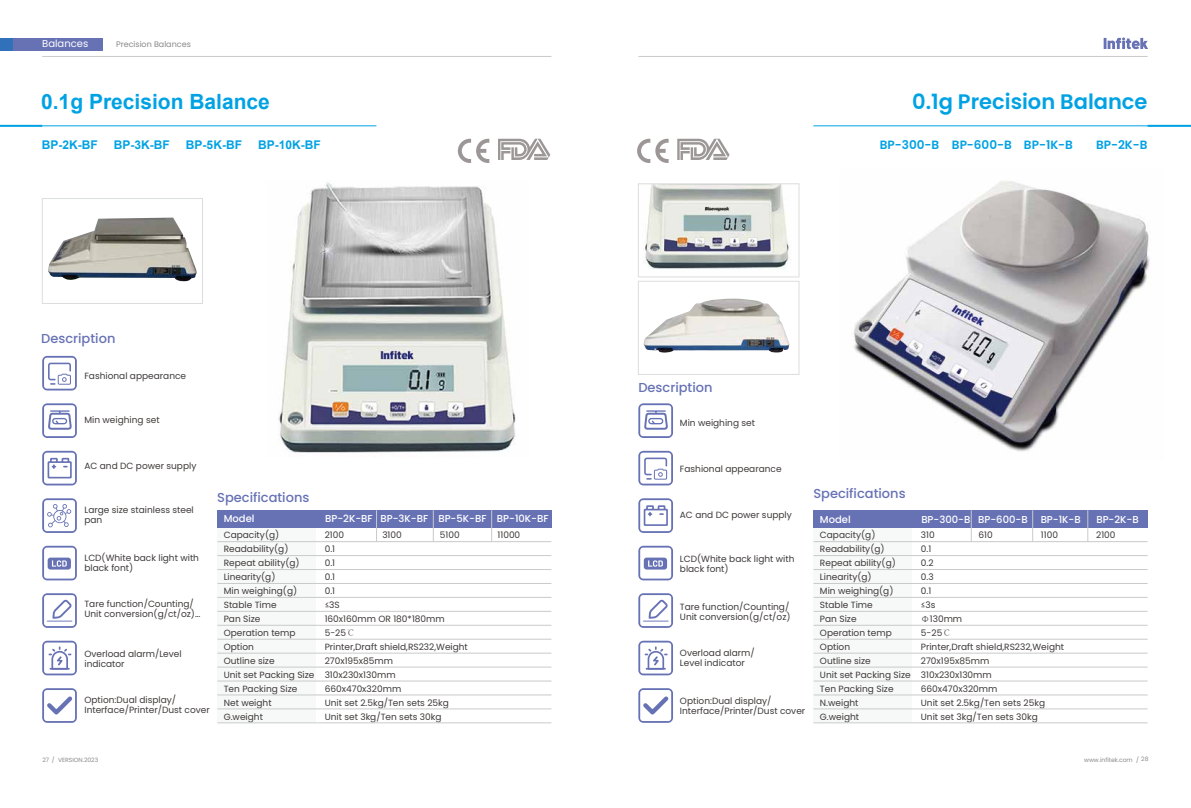
<style>
.page{position:relative;width:1191px;height:808px;background:#fff}
.page>*{position:absolute;margin:0;border:0;box-sizing:border-box;transform-origin:0 0}
.t1{font:700 21px "Arial";color:#00a2e4}
.t2{font:600 21px "Poppins";color:#00a2e4}
.t3{font:500 13px "Poppins";color:#6772b5}
.t4{font:700 12px "Arial";color:#00a2e4}
.t5{font:600 12px "Poppins";color:#00a2e4}
.t6{font:500 10px "Poppins";color:#fff}
.t7{font:10px "Poppins";color:#fff}
.t8{font:9px/14px "Poppins";color:#3e3a39}
.t9{font:8px "Poppins";color:#898989}
.t10{font:6px "Poppins";color:#898989}
.s1{font-family:"Adobe Song Std";font-weight:300}
</style>
<div class="page">
<img style="left:853px;top:181px;width:297px;height:271px">
<svg style="left:677px;top:139px;width:52px;height:21px"></svg>
<svg style="left:637px;top:139px;width:31px;height:24px"></svg>
<div style="left:217px;top:510px;width:99px;height:213px;background:#f7f8f8"></div>
<div style="left:217px;top:510px;width:334px;height:18px;background:#6772b5"></div>
<hr style="left:217px;top:555px;width:334px;height:1px;background:#c9caca">
<hr style="left:217px;top:583px;width:334px;height:1px;background:#c9caca">
<hr style="left:217px;top:569px;width:334px;height:1px;background:#c9caca">
<hr style="left:217px;top:541px;width:334px;height:1px;background:#c9caca">
<hr style="left:217px;top:597px;width:334px;height:1px;background:#c9caca">
<hr style="left:217px;top:625px;width:334px;height:1px;background:#c9caca">
<hr style="left:217px;top:611px;width:334px;height:1px;background:#c9caca">
<hr style="left:217px;top:639px;width:334px;height:1px;background:#c9caca">
<hr style="left:217px;top:667px;width:334px;height:1px;background:#c9caca">
<hr style="left:217px;top:653px;width:334px;height:1px;background:#c9caca">
<hr style="left:217px;top:681px;width:334px;height:1px;background:#c9caca">
<hr style="left:217px;top:709px;width:334px;height:1px;background:#c9caca">
<hr style="left:217px;top:695px;width:334px;height:1px;background:#c9caca">
<hr style="left:217px;top:722px;width:334px;height:1px;background:#c9caca">
<hr style="left:376px;top:510px;width:1px;height:32px;background:#c9caca">
<hr style="left:433px;top:510px;width:1px;height:32px;background:#c9caca">
<hr style="left:491px;top:510px;width:1px;height:32px;background:#c9caca">
<img style="left:48px;top:218px;width:149px;height:63px">
<div style="left:42px;top:198px;width:161px;height:106px;border:1px solid #dcdddd"></div>
<div style="left:813px;top:510px;width:99px;height:213px;background:#f7f8f8"></div>
<div style="left:813px;top:510px;width:334px;height:18px;background:#6772b5"></div>
<hr style="left:813px;top:555px;width:334px;height:1px;background:#c9caca">
<hr style="left:813px;top:583px;width:334px;height:1px;background:#c9caca">
<hr style="left:813px;top:569px;width:334px;height:1px;background:#c9caca">
<hr style="left:813px;top:541px;width:334px;height:1px;background:#c9caca">
<hr style="left:813px;top:597px;width:334px;height:1px;background:#c9caca">
<hr style="left:813px;top:625px;width:334px;height:1px;background:#c9caca">
<hr style="left:813px;top:611px;width:334px;height:1px;background:#c9caca">
<hr style="left:813px;top:639px;width:334px;height:1px;background:#c9caca">
<hr style="left:813px;top:667px;width:334px;height:1px;background:#c9caca">
<hr style="left:813px;top:653px;width:334px;height:1px;background:#c9caca">
<hr style="left:813px;top:681px;width:334px;height:1px;background:#c9caca">
<hr style="left:813px;top:709px;width:334px;height:1px;background:#c9caca">
<hr style="left:813px;top:695px;width:334px;height:1px;background:#c9caca">
<hr style="left:813px;top:722px;width:334px;height:1px;background:#c9caca">
<hr style="left:971px;top:510px;width:1px;height:32px;background:#c9caca">
<hr style="left:1032px;top:510px;width:1px;height:32px;background:#c9caca">
<hr style="left:1087px;top:510px;width:1px;height:32px;background:#c9caca">
<img style="left:644px;top:185px;width:145px;height:85px">
<div style="left:638px;top:183px;width:161px;height:94px;border:1px solid #dcdddd"></div>
<div style="left:638px;top:281px;width:161px;height:94px;border:1px solid #dcdddd"></div>
<img style="left:643px;top:299px;width:146px;height:54px">
<div style="left:13px;top:38px;width:90px;height:13px;background:#6772b5"></div>
<div style="left:0;top:38px;width:12px;height:13px;background:#3071b9"></div>
<hr style="left:638px;top:56px;width:509px;height:1px;background:#c9caca">
<hr style="left:42px;top:56px;width:509px;height:1px;background:#c9caca">
<hr style="left:0;top:126px;width:376px;height:1px;background:#00a2e4">
<hr style="left:0;top:125px;width:42px;height:2px;background:#00a2e4">
<hr style="left:813px;top:126px;width:378px;height:1px;background:#00a2e4">
<hr style="left:1147px;top:125px;width:44px;height:2px;background:#00a2e4">
<svg style="left:498px;top:139px;width:52px;height:21px"></svg>
<svg style="left:458px;top:139px;width:31px;height:24px"></svg>
<svg style="left:42px;top:641px;width:35px;height:34px"></svg>
<svg style="left:42px;top:688px;width:35px;height:35px"></svg>
<svg style="left:638px;top:641px;width:35px;height:34px"></svg>
<svg style="left:638px;top:688px;width:35px;height:35px"></svg>
<svg style="left:42px;top:546px;width:35px;height:34px"></svg>
<svg style="left:42px;top:593px;width:35px;height:35px"></svg>
<svg style="left:638px;top:593px;width:35px;height:35px"></svg>
<svg style="left:42px;top:403px;width:35px;height:35px"></svg>
<svg style="left:42px;top:451px;width:35px;height:34px"></svg>
<svg style="left:638px;top:546px;width:35px;height:34px"></svg>
<svg style="left:638px;top:498px;width:35px;height:35px"></svg>
<svg style="left:42px;top:498px;width:35px;height:35px"></svg>
<svg style="left:42px;top:356px;width:35px;height:34px"></svg>
<svg style="left:638px;top:403px;width:35px;height:35px"></svg>
<svg style="left:638px;top:451px;width:35px;height:34px"></svg>
<svg style="left:1103px;top:38px;width:45px;height:11px"></svg>
<img style="left:278px;top:182px;width:238px;height:271px">
<p class="t7" style="left:42px;top:38px;width:47px">Balances</p>
<p class="t9" style="left:116px;top:40px;width:76px">Precision Balances</p>
<h1 class="t1" style="left:41px;top:87px;width:230px">0.1g Precision Balance</h1>
<h1 class="t2" style="left:912px;top:89px;width:237px">0.1g Precision Balance</h1>
<h3 class="t5" style="left:880px;top:138px;width:195px">BP-300-B BP-600-B BP-1K-B</h3>
<h3 class="t5" style="left:1096px;top:138px;width:53px">BP-2K-B</h3>
<h3 class="t4" style="left:42px;top:137px;width:57px">BP-2K-BF</h3>
<h3 class="t4" style="left:114px;top:137px;width:57px">BP-3K-BF</h3>
<h3 class="t4" style="left:186px;top:137px;width:57px">BP-5K-BF</h3>
<h3 class="t4" style="left:258px;top:137px;width:64px">BP-10K-BF</h3>
<h2 class="t3" style="left:41px;top:331px;width:76px">Description</h2>
<p class="t8" style="left:84px;top:369px;width:103px">Fashional appearance</p>
<p class="t8" style="left:84px;top:413px;width:77px">Min weighing set</p>
<p class="t8" style="left:84px;top:459px;width:113px">AC and DC power supply</p>
<p class="t8" style="left:84px;top:505px;width:111px;line-height:10px">Large size stainless steel pan</p>
<p class="t8" style="left:84px;top:553px;width:116px;line-height:10px">LCD(White back light with black font)</p>
<p class="t8" style="left:84px;top:599px;width:117px;line-height:10px">Tare function/Counting/<br>Unit conversion(g/ct/oz)…</p>
<p class="t8" style="left:84px;top:649px;width:99px;line-height:10px">Overload alarm/Level indicator</p>
<p class="t8" style="left:84px;top:695px;width:127px;line-height:10px">Option:Dual display/<br>Interface/Printer/Dust cover</p>
<h2 class="t3" style="left:217px;top:490px;width:94px">Specifications</h2>
<p class="t6" style="left:224px;top:513px;width:32px">Model</p>
<p class="t6" style="left:325px;top:513px;width:225px">BP-2K-BF BP-3K-BF BP-5K-BF BP-10K-BF</p>
<p class="t8" style="left:224px;top:528px;width:92px">Capacity(g)<br>Readability(g)<br>Repeat ability(g)<br>Linearity(g)<br>Min weighing(g)<br>Stable Time<br>Pan Size<br>Operation temp<br>Option<br>Outline size<br>Unit set Packing Size<br>Ten Packing Size<br>Net weight<br>G.weight</p>
<p class="t8" style="left:325px;top:528px;width:21px">2100</p>
<p class="t8" style="left:382px;top:528px;width:21px">3100</p>
<p class="t8" style="left:440px;top:528px;width:21px">5100</p>
<p class="t8" style="left:497px;top:528px;width:24px">11000</p>
<p class="t8" style="left:325px;top:542px;width:145px">0.1<br>0.1<br>0.1<br>0.1<br>≤3S<br>160x160mm OR 180*180mm<br>5-25<span class="s1">℃<br></span>Printer,Draft shield,RS232,Weight<br>270x195x85mm<br>310x230x130mm<br>660x470x320mm<br>Unit set 2.5kg/Ten sets 25kg<br>Unit set 3kg/Ten sets 30kg</p>
<h2 class="t3" style="left:638px;top:380px;width:76px">Description</h2>
<p class="t8" style="left:680px;top:415px;width:77px">Min weighing set</p>
<p class="t8" style="left:680px;top:461px;width:103px">Fashional appearance</p>
<p class="t8" style="left:680px;top:507px;width:113px">AC and DC power supply</p>
<p class="t8" style="left:680px;top:553px;width:116px;line-height:10px">LCD(White back light with black font)</p>
<p class="t8" style="left:680px;top:601px;width:112px;line-height:10px">Tare function/Counting/<br>Unit conversion(g/ct/oz)</p>
<p class="t8" style="left:680px;top:647px;width:76px;line-height:10px">Overload alarm/<br>Level indicator</p>
<p class="t8" style="left:680px;top:695px;width:127px;line-height:10px">Option:Dual display/<br>Interface/Printer/Dust cover</p>
<h2 class="t3" style="left:813px;top:486px;width:94px">Specifications</h2>
<p class="t6" style="left:820px;top:514px;width:32px">Model</p>
<p class="t6" style="left:921px;top:514px;width:108px">BP-300-B BP-600-B</p>
<p class="t6" style="left:1040px;top:514px;width:42px">BP-1K-B</p>
<p class="t6" style="left:1096px;top:514px;width:44px">BP-2K-B</p>
<p class="t8" style="left:820px;top:528px;width:92px">Capacity(g)<br>Readability(g)<br>Repeat ability(g)<br>Linearity(g)<br>Min weighing(g)<br>Stable Time<br>Pan Size<br>Operation temp<br>Option<br>Outline size<br>Unit set Packing Size<br>Ten Packing Size<br>N.weight<br>G.weight</p>
<p class="t8" style="left:921px;top:528px;width:15px">310</p>
<p class="t8" style="left:978px;top:528px;width:16px">610</p>
<p class="t8" style="left:1041px;top:528px;width:19px">1100</p>
<p class="t8" style="left:1096px;top:528px;width:21px">2100</p>
<p class="t8" style="left:921px;top:542px;width:145px">0.1<br>0.2<br>0.3<br>0.1<br>≤3s<br><span class="s1">Φ</span>130mm<br>5-25<span class="s1">℃<br></span>Printer,Draft shield,RS232,Weight<br>270x195x85mm<br>310x230x130mm<br>660x470x320mm<br>Unit set 2.5kg/Ten sets 25kg<br>Unit set 3kg/Ten sets 30kg</p>
<p class="t10" style="left:52px;top:756px;width:48px">/ VERSION.2023</p>
<p class="t10" style="left:1084px;top:756px;width:66px">www.infitek.com / 28</p>
<p class="t10" style="left:42px;top:756px;width:8px">27</p>
</div>
